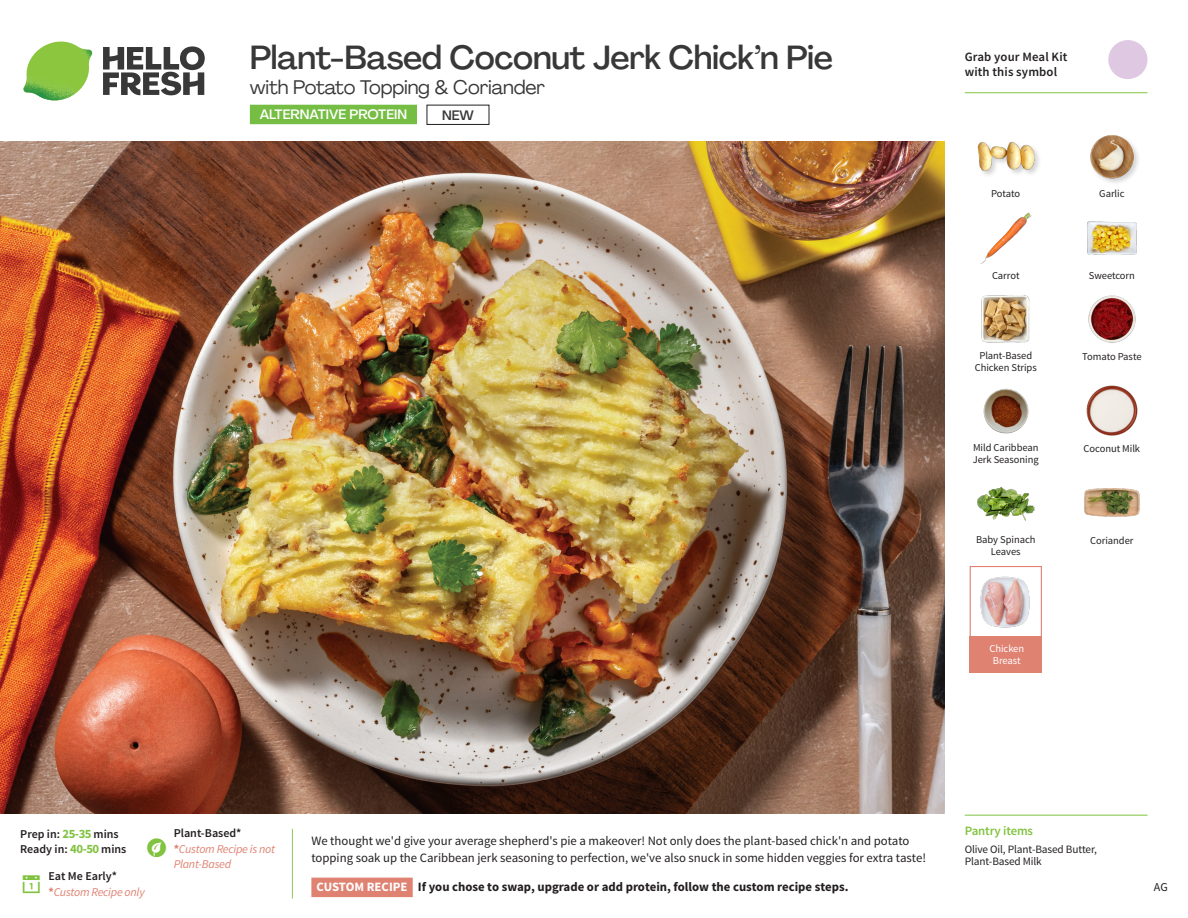
<style>
.page{position:relative;width:1188px;height:918px;background:#fff}
.page>*{position:absolute;margin:0;border:0;box-sizing:border-box;transform-origin:0 0}
._15_Titel_UK{font:500 33px "Agrandir";letter-spacing:-.015em;color:#383839}
._15_Titel_UK-2{font:19.5px "Agrandir";letter-spacing:-.01em;color:#383839}
.t1{font:500 13.5px "Agrandir";color:#fff}
.t2{font:500 13.5px "Agrandir";color:#383839}
.Step_6_Text_AU{font:12.75px/16.5px "Source Sans Pro";color:#231f20}
.Step_6_Text_AU-2{font:700 12.75px "Source Sans Pro";color:#231f20}
.t3{font:600 12.75px/15px "Source Sans Pro";letter-spacing:.01em;color:#231f20}
._04_Headers_Front{font:600 12.75px "Source Sans Pro";letter-spacing:-.01em;color:#81c340}
._04_Intro{font:600 12px "Source Sans Pro";color:#231f20}
._04_Intro-2{font:italic 12px/14.4px "Source Sans Pro";letter-spacing:-.02em;color:#df8272}
.t4{font:12px "Source Sans Pro";color:#231f20}
._05_Pantry{font:11.25px/12px "Source Sans Pro";letter-spacing:-.01em;color:#231f20}
._18_FRONT_ingredient{font:10.5px/12px "Source Sans Pro";letter-spacing:-.005em;color:#231f20}
._18_FRONT_ingredient-2{font:10.5px/12px "Source Sans Pro";letter-spacing:-.005em;color:#fff;text-align:center}
.s1{font-weight:700;font-size:12.75px;color:#81c340}
.s2{font-weight:700;font-style:normal}
.s3{color:#fff}
</style>
<div class="page">
<svg style="left:103px;top:46px;width:102px;height:49px"></svg>
<img style="left:23px;top:42px;width:69px;height:59px">
<svg style="left:292px;top:828px;width:121px;height:71px"></svg>
<img style="left:0;top:142px;width:945px;height:672px">
<div style="left:250px;top:105px;width:167px;height:19px;background:#75bd43"></div>
<svg style="left:1091px;top:40px;width:57px;height:54px"></svg>
<div style="left:427px;top:105px;width:62px;height:20px;border:1px solid #231f20"></div>
<img style="left:1088px;top:295px;width:48px;height:48px">
<img style="left:1086px;top:385px;width:52px;height:51px">
<img style="left:983px;top:388px;width:46px;height:46px">
<img style="left:977px;top:487px;width:57px;height:34px">
<img style="left:982px;top:295px;width:48px;height:48px">
<img style="left:980px;top:212px;width:52px;height:52px">
<img style="left:1087px;top:221px;width:50px;height:34px">
<div style="left:977px;top:141px;width:65px;height:37px;background:#231f20;opacity:.2"></div>
<img style="left:977px;top:141px;width:57px;height:37px">
<img style="left:1090px;top:135px;width:48px;height:48px">
<img style="left:1084px;top:488px;width:56px;height:29px">
<div style="left:970px;top:566px;width:72px;height:72px;border:1px solid #df8272"></div>
<div style="left:970px;top:636px;width:72px;height:37px;background:#df8272"></div>
<img style="left:980px;top:576px;width:50px;height:52px">
<hr style="left:965px;top:815px;width:183px;height:1px;background:#81c340">
<hr style="left:965px;top:92px;width:183px;height:1px;background:#81c340">
<p class="_15_Titel_UK" style="left:250px;top:37px;width:585px">Plant-Based Coconut Jerk Chick’n Pie</p>
<p class="_15_Titel_UK-2" style="left:250px;top:75px;width:297px">with Potato Topping &amp; Coriander</p>
<p class="t1" style="left:260px;top:106px;width:149px">ALTERNATIVE PROTEIN</p>
<p class="t2" style="left:442px;top:107px;width:33px">NEW</p>
<p class="t3" style="left:965px;top:50px;width:104px">Grab your Meal Kit with this symbol</p>
<p class="_18_FRONT_ingredient" style="left:991px;top:188px;width:31px">Potato</p>
<p class="_18_FRONT_ingredient" style="left:1099px;top:188px;width:27px">Garlic</p>
<p class="_18_FRONT_ingredient" style="left:992px;top:270px;width:29px">Carrot</p>
<p class="_18_FRONT_ingredient" style="left:1089px;top:270px;width:48px">Sweetcorn</p>
<p class="_18_FRONT_ingredient" style="left:979px;top:350px;width:54px">Plant-Based</p>
<p class="_18_FRONT_ingredient" style="left:1082px;top:351px;width:61px">Tomato Paste</p>
<p class="_18_FRONT_ingredient" style="left:975px;top:362px;width:64px">Chicken Strips</p>
<p class="_18_FRONT_ingredient" style="left:973px;top:442px;width:67px">Mild Caribbean<br>Jerk Seasoning</p>
<p class="_18_FRONT_ingredient" style="left:1084px;top:443px;width:58px">Coconut Milk</p>
<p class="_18_FRONT_ingredient" style="left:976px;top:533px;width:61px">Baby Spinach</p>
<p class="_18_FRONT_ingredient" style="left:1090px;top:534px;width:45px">Coriander</p>
<p class="_18_FRONT_ingredient" style="left:991px;top:545px;width:31px">Leaves</p>
<p class="_18_FRONT_ingredient-2" style="left:989px;top:642px;width:36px">Chicken<br>Breast</p>
<p class="_04_Intro" style="left:20px;top:826px;width:100px">Prep in: <span class="s1">25-35</span> mins</p>
<p class="_04_Intro" style="left:20px;top:841px;width:108px">Ready in: <span class="s1">40-50</span> mins</p>
<p class="_04_Intro" style="left:48px;top:869px;width:70px">Eat Me Early*</p>
<p class="_04_Intro-2" style="left:48px;top:885px;width:98px"><span class="s2">*</span>Custom Recipe only</p>
<p class="_04_Intro" style="left:174px;top:826px;width:69px">Plant-Based*</p>
<p class="_04_Intro-2" style="left:174px;top:842px;width:103px"><span class="s2">*</span>Custom Recipe is not<br>Plant-Based</p>
<p class="Step_6_Text_AU" style="left:311px;top:833px;width:616px">We thought we'd give your average shepherd's pie a makeover! Not only does the plant-based chick'n and potato topping soak up the Caribbean jerk seasoning to perfection, we've also snuck in some hidden veggies for extra taste!</p>
<p class="Step_6_Text_AU-2" style="left:317px;top:879px;width:533px"><span class="s3">CUSTOM RECIPE</span> If you chose to swap, upgrade or add protein, follow the custom recipe steps.</p>
<p class="_04_Headers_Front" style="left:965px;top:822px;width:70px">Pantry items</p>
<p class="_05_Pantry" style="left:965px;top:844px;width:134px">Olive Oil, Plant-Based Butter,<br>Plant-Based Milk</p>
<p class="t4" style="left:1154px;top:879px;width:15px">AG</p>
</div>
